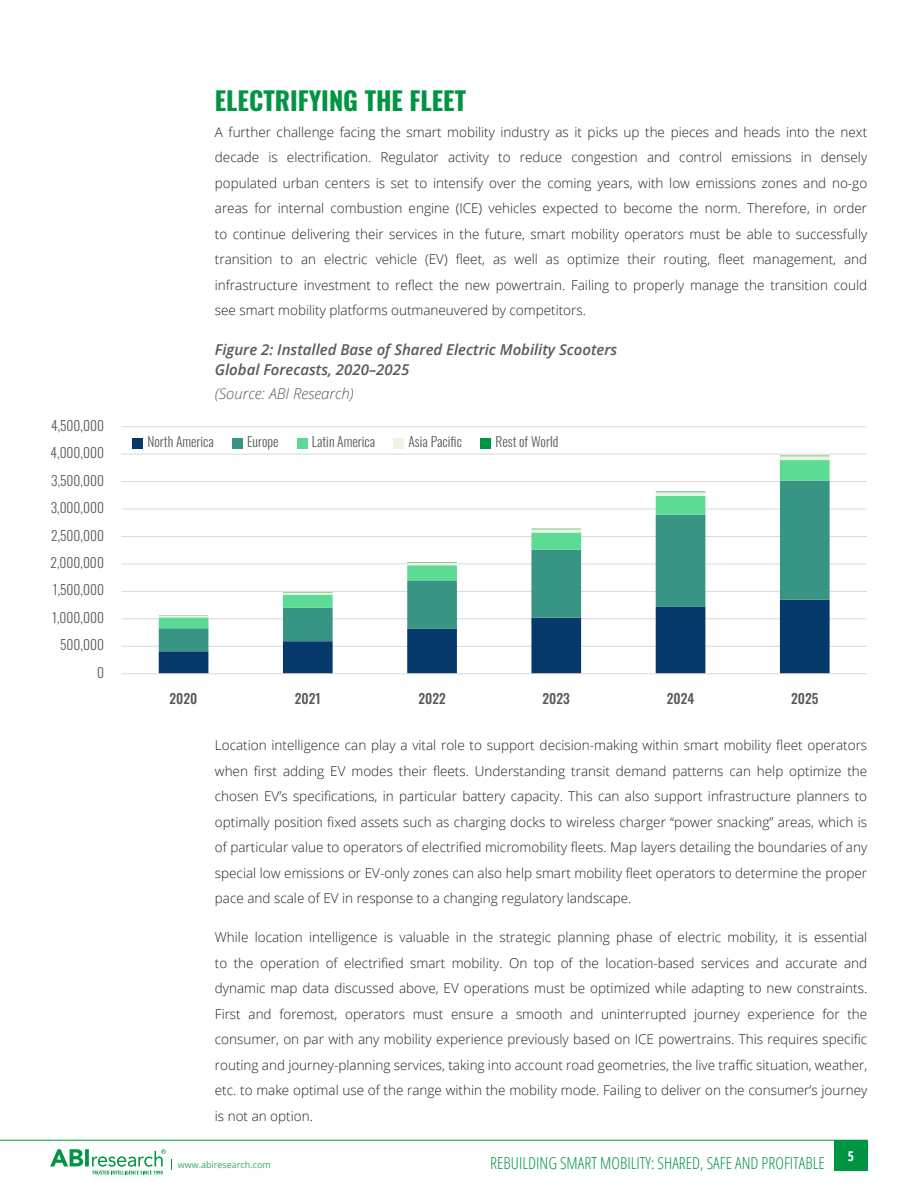
<style>
.page{position:relative;width:918px;height:1188px;background:#fff}
.page>*{position:absolute;margin:0;border:0;box-sizing:border-box;transform-origin:0 0}
.Heading_Level_One{font:700 25.5px "Oswald";color:#009445}
.t1{font:300 condensed 16.5px "Open Sans";color:#009445}
.t2{font:italic 600 15px/19.5px "Open Sans";color:#59595c}
.t3{font:italic 300 15px "Open Sans";color:#59595c}
.t4{font:300 13.5px/25.5px "Open Sans";color:#231f20;text-align:justify}
.t5{font:300 13.5px "Oswald";color:#595959}
.t6{font:500 13.5px "Oswald";color:#595959}
.t7{font:700 condensed 13.5px "Open Sans";color:#fff}
.t8{font:9px "Open Sans";color:#33a96a}
</style>
<div class="page">
<div style="left:834px;top:1140px;width:34px;height:31px;background:#009445"></div>
<svg style="left:50px;top:1149px;width:122px;height:25px"></svg>
<hr style="left:0;top:1140px;width:867px;height:1px;background:#093">
<hr style="left:121px;top:646px;width:746px;height:1px;background:#d9d9d9">
<hr style="left:121px;top:619px;width:746px;height:1px;background:#d9d9d9">
<hr style="left:121px;top:591px;width:746px;height:1px;background:#d9d9d9">
<hr style="left:121px;top:564px;width:746px;height:1px;background:#d9d9d9">
<hr style="left:121px;top:536px;width:746px;height:1px;background:#d9d9d9">
<hr style="left:121px;top:509px;width:746px;height:1px;background:#d9d9d9">
<hr style="left:121px;top:481px;width:746px;height:1px;background:#d9d9d9">
<hr style="left:121px;top:454px;width:746px;height:1px;background:#d9d9d9">
<hr style="left:121px;top:426px;width:746px;height:1px;background:#d9d9d9">
<svg style="left:159px;top:651px;width:671px;height:22px"></svg>
<svg style="left:159px;top:628px;width:671px;height:23px"></svg>
<svg style="left:159px;top:460px;width:671px;height:168px"></svg>
<hr style="left:159px;top:616px;width:49px;height:1px;background:#edf5e0">
<hr style="left:283px;top:593px;width:50px;height:2px;background:#edf5e0">
<hr style="left:407px;top:562px;width:50px;height:3px;background:#edf5e0">
<svg style="left:531px;top:530px;width:50px;height:3px"></svg>
<hr style="left:656px;top:492px;width:49px;height:4px;background:#edf5e0">
<hr style="left:780px;top:456px;width:50px;height:4px;background:#edf5e0">
<hr style="left:159px;top:615px;width:49px;height:1px;background:#009445">
<hr style="left:283px;top:592px;width:50px;height:1px;background:#009445">
<hr style="left:407px;top:562px;width:50px;height:1px;background:#009445">
<hr style="left:531px;top:529px;width:50px;height:1px;background:#009445">
<hr style="left:656px;top:492px;width:49px;height:1px;background:#009445">
<hr style="left:780px;top:456px;width:50px;height:1px;background:#009445">
<hr style="left:121px;top:673px;width:746px;height:1px;background:#d9d9d9">
<div style="left:133px;top:438px;width:10px;height:10px;background:#05396b"></div>
<div style="left:232px;top:438px;width:11px;height:10px;background:#389583"></div>
<div style="left:297px;top:438px;width:10px;height:10px;background:#5cdb94"></div>
<div style="left:394px;top:438px;width:10px;height:10px;background:#edf5e0"></div>
<div style="left:481px;top:438px;width:10px;height:10px;background:#009445"></div>
<p class="t5" style="left:51px;top:413px;width:54px">4,500,000</p>
<p class="t5" style="left:51px;top:441px;width:55px">4,000,000</p>
<p class="t5" style="left:51px;top:468px;width:54px">3,500,000</p>
<p class="t5" style="left:51px;top:496px;width:55px">3,000,000</p>
<p class="t5" style="left:51px;top:523px;width:54px">2,500,000</p>
<p class="t5" style="left:51px;top:551px;width:55px">2,000,000</p>
<p class="t5" style="left:53px;top:578px;width:53px">1,500,000</p>
<p class="t5" style="left:52px;top:605px;width:53px">1,000,000</p>
<p class="t5" style="left:60px;top:633px;width:45px">500,000</p>
<p class="t5" style="left:97px;top:660px;width:8px">0</p>
<p class="Heading_Level_One" style="left:215px;top:88px;width:253px">ELECTRIFYING THE FLEET</p>
<p class="t4" style="left:215px;top:119px;width:654px">A further challenge facing the smart mobility industry as it picks up the pieces and heads into the next decade is electrification. Regulator activity to reduce congestion and control emissions in densely populated urban centers is set to intensify over the coming years, with low emissions zones and no-go areas for internal combustion engine (ICE) vehicles expected to become the norm. Therefore, in order to continue delivering their services in the future, smart mobility operators must be able to successfully transition to an electric vehicle (EV) fleet, as well as optimize their routing, fleet management, and infrastructure investment to reflect the new powertrain. Failing to properly manage the transition could see smart mobility platforms outmaneuvered by competitors.</p>
<p class="t2" style="left:215px;top:340px;width:404px">Figure 2: Installed Base of Shared Electric Mobility Scooters<br>Global Forecasts, 2020–2025</p>
<p class="t3" style="left:215px;top:383px;width:140px">(Source: ABI Research)</p>
<p class="t6" style="left:257px;top:285px;width:27px">1H18</p>
<p class="t6" style="left:496px;top:285px;width:27px">1H19</p>
<p class="t6" style="left:734px;top:285px;width:29px">1H20</p>
<p class="t5" style="left:148px;top:430px;width:68px">North America</p>
<p class="t5" style="left:247px;top:430px;width:33px">Europe</p>
<p class="t5" style="left:312px;top:430px;width:65px">Latin America</p>
<p class="t5" style="left:408px;top:430px;width:55px">Asia Pacific</p>
<p class="t5" style="left:496px;top:430px;width:64px">Rest of World</p>
<p class="t6" style="left:170px;top:691px;width:29px">2020</p>
<p class="t6" style="left:295px;top:691px;width:27px">2021</p>
<p class="t6" style="left:418px;top:691px;width:29px">2022</p>
<p class="t6" style="left:543px;top:691px;width:29px">2023</p>
<p class="t6" style="left:667px;top:691px;width:29px">2024</p>
<p class="t6" style="left:791px;top:691px;width:29px">2025</p>
<p class="t4" style="left:215px;top:732px;width:654px">Location intelligence can play a vital role to support decision-making within smart mobility fleet operators when first adding EV modes their fleets. Understanding transit demand patterns can help optimize the chosen EV’s specifications, in particular battery capacity. This can also support infrastructure planners to optimally position fixed assets such as charging docks to wireless charger “power snacking” areas, which is of particular value to operators of electrified micromobility fleets. Map layers detailing the boundaries of any special low emissions or EV-only zones can also help smart mobility fleet operators to determine the proper pace and scale of EV in response to a changing regulatory landscape.</p>
<p class="t4" style="left:215px;top:924px;width:654px">While location intelligence is valuable in the strategic planning phase of electric mobility, it is essential to the operation of electrified smart mobility. On top of the location-based services and accurate and dynamic map data discussed above, EV operations must be optimized while adapting to new constraints.<br>First and foremost, operators must ensure a smooth and uninterrupted journey experience for the consumer, on par with any mobility experience previously based on ICE powertrains. This requires specific routing and journey-planning services, taking into account road geometries, the live traffic situation, weather, etc. to make optimal use of the range within the mobility mode. Failing to deliver on the consumer’s journey is not an option.</p>
<p class="t8" style="left:178px;top:1159px;width:95px">www.abiresearch.com</p>
<p class="t1" style="left:490px;top:1152px;width:336px">REBUILDING SMART MOBILITY: SHARED, SAFE AND PROFITABLE</p>
<p class="t7" style="left:848px;top:1146px;width:8px">5</p>
</div>
